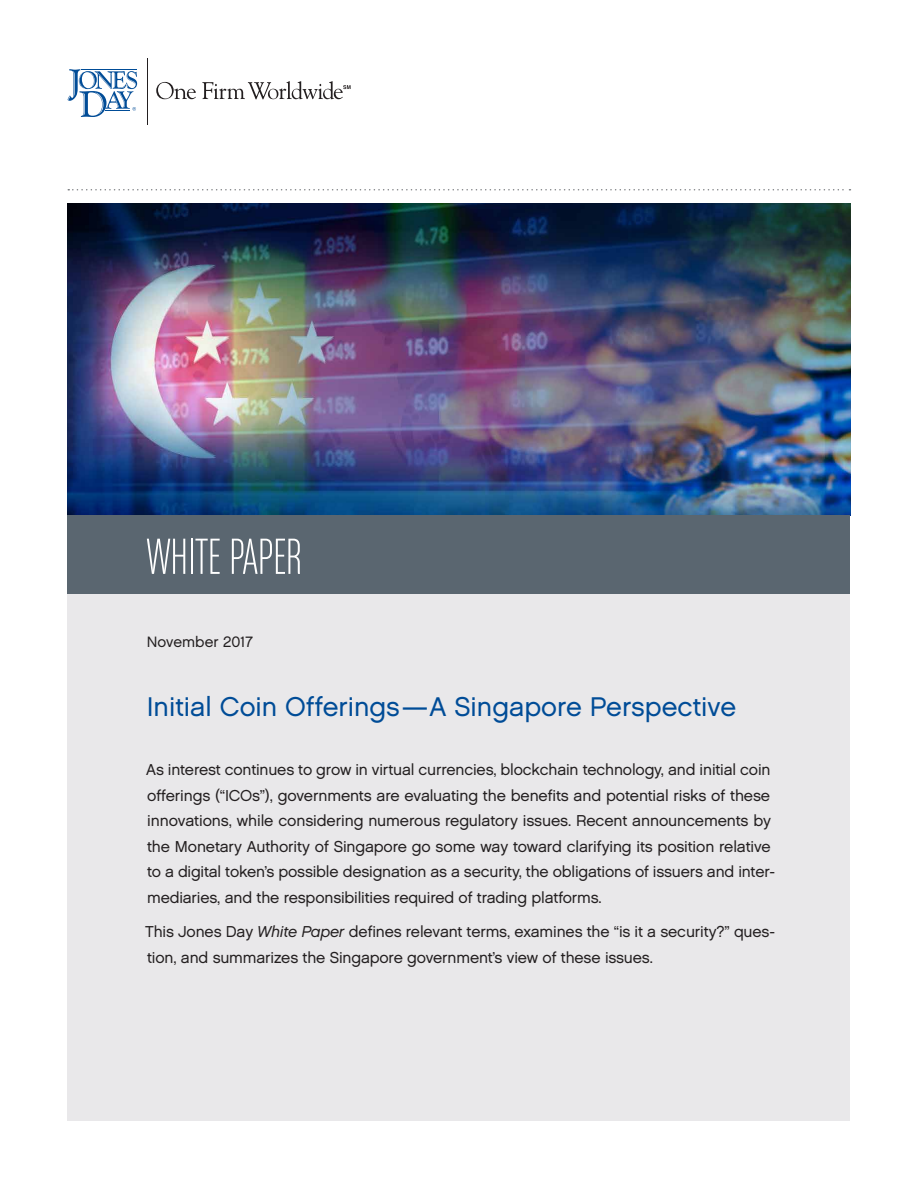
<style>
.page{position:relative;width:918px;height:1188px;background:#fff}
.page>*{position:absolute;margin:0;border:0;box-sizing:border-box;transform-origin:0 0}
.t1{font:54px "Chalet Comprime Milan Sixty";color:#fff}
.Main_Headline{font:27px "Chalet London Nineteen Sixty";color:#004c97}
.Cover_Abstract_Body{font:15.75px/25.5px "Chalet London Nineteen Sixty";letter-spacing:-.01em;color:#231f20}
.t2{font:15px "Chalet London Nineteen Sixty";color:#231f20}
.s1{font-family:"Chalet Oblique London"}
</style>
<div class="page">
<img style="left:68px;top:203px;width:782px;height:313px">
<hr style="left:147px;top:58px;width:1px;height:66px;background:#231f20">
<svg style="left:156px;top:82px;width:40px;height:17px"></svg>
<svg style="left:202px;top:81px;width:149px;height:18px"></svg>
<svg style="left:68px;top:69px;width:69px;height:48px"></svg>
<svg style="left:68px;top:189px;width:782px;height:1px"></svg>
<div style="left:68px;top:516px;width:782px;height:604px;background:#e9e8ea"></div>
<div style="left:68px;top:516px;width:782px;height:78px;background:#5a6670"></div>
<p class="t1" style="left:147px;top:527px;width:156px">WHITE PAPER</p>
<p class="t2" style="left:147px;top:633px;width:108px">November 2017</p>
<p class="Main_Headline" style="left:147px;top:690px;width:591px">Initial Coin Offerings—A Singapore Perspective</p>
<p class="Cover_Abstract_Body" style="left:146px;top:757px;width:630px">As interest continues to grow in virtual currencies, blockchain technology, and initial coin offerings (“ICOs”), governments are evaluating the benefits and potential risks of these innovations, while considering numerous regulatory issues. Recent announcements by the Monetary Authority of Singapore go some way toward clarifying its position relative to a digital token’s possible designation as a security, the obligations of issuers and inter&shy;mediaries, and the responsibilities required of trading platforms.</p>
<p class="Cover_Abstract_Body" style="left:145px;top:919px;width:631px">This Jones Day <span class="s1">White Paper</span> defines relevant terms, examines the “is it a security?” ques&shy;tion, and summarizes the Singapore government’s view of these issues.</p>
</div>
